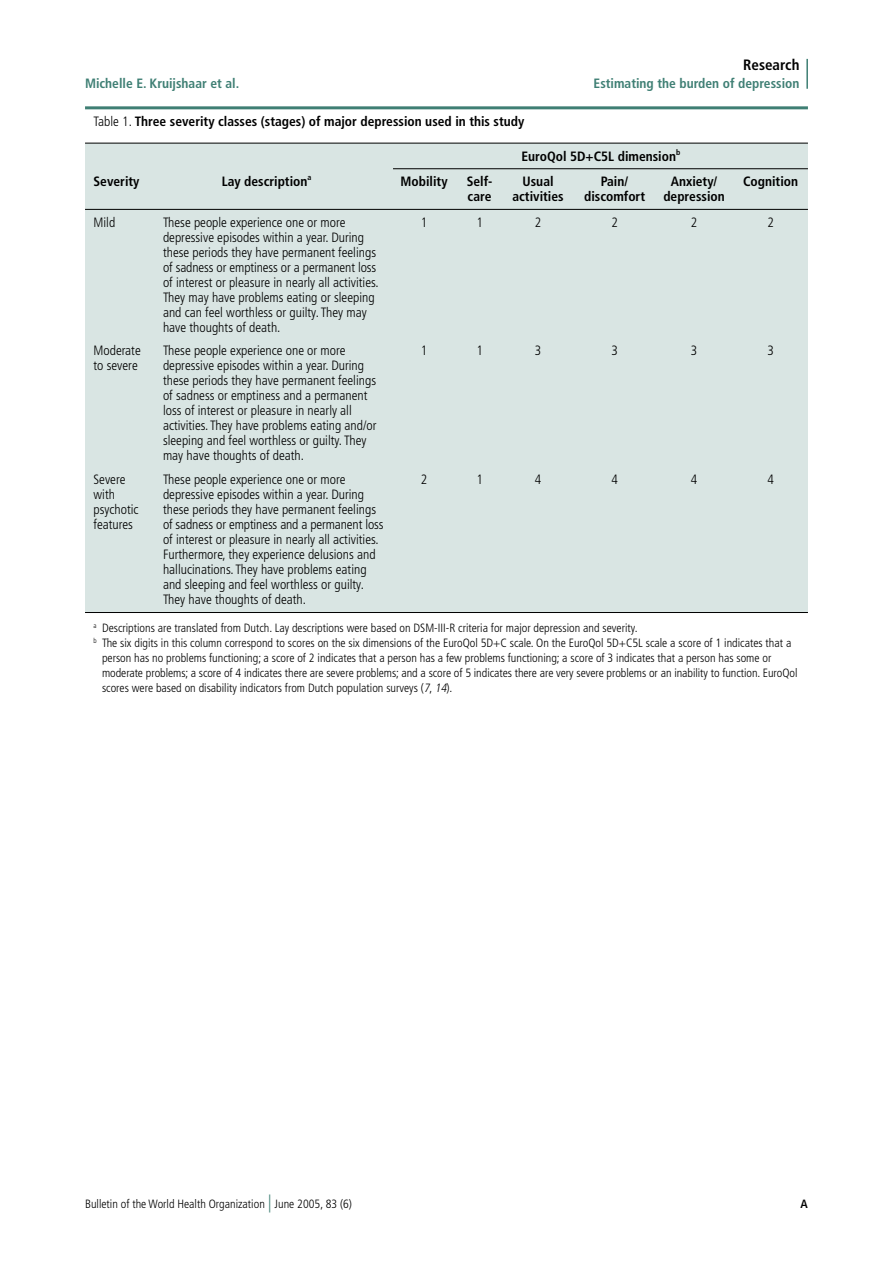
<style>
.page{position:relative;width:893px;height:1263px;background:#fff}
.page>*{position:absolute;margin:0;border:0;box-sizing:border-box;transform-origin:0 0}
.t1{font:700 condensed 15px "Frutiger";color:#000}
._15_-_Texto_da_tabela{font:300 condensed 13.5px/15px "Frutiger";color:#000}
._15_-_Texto_da_tabela-2{font:700 condensed 13.5px "Frutiger";color:#000}
._14_-_Título_da_tabela{font:700 condensed 13.5px "Frutiger";color:#000}
.t2{font:700 condensed 13.5px "Frutiger";color:#3f7f74}
._16_-_Referência_da_tabela{font:300 condensed 12px/15px "Frutiger";color:#000}
.t3{font:700 condensed 12px "Frutiger";color:#000}
.s1{font-weight:300}
.s2{font-style:italic}
.s3{font-size:18px;color:#3f7f74}
</style>
<div class="page">
<hr style="left:806px;top:59px;width:2px;height:30px;background:#3f7f74">
<div style="left:85px;top:143px;width:723px;height:469px;background:#d9e5e3"></div>
<hr style="left:85px;top:106px;width:723px;height:3px;background:#3f7f74">
<hr style="left:85px;top:143px;width:723px;height:1px;background:#000">
<hr style="left:393px;top:168px;width:415px;height:1px;background:#000">
<hr style="left:85px;top:209px;width:723px;height:1px;background:#000">
<hr style="left:85px;top:612px;width:723px;height:1px;background:#000">
<p class="t1" style="left:743px;top:56px;width:58px">Research</p>
<p class="t2" style="left:85px;top:75px;width:156px">Michelle E. Kruijshaar et al.</p>
<p class="t2" style="left:594px;top:75px;width:207px">Estimating the burden of depression</p>
<p class="_14_-_Título_da_tabela" style="left:94px;top:114px;width:432px"><span class="s1">Table 1.</span> Three severity classes (stages) of major depression used in this study</p>
<p class="_15_-_Texto_da_tabela-2" style="left:521px;top:148px;width:160px">EuroQol 5D+C5L dimension<sup>b</sup></p>
<p class="_15_-_Texto_da_tabela-2" style="left:94px;top:173px;width:48px">Severity</p>
<p class="_15_-_Texto_da_tabela-2" style="left:222px;top:173px;width:91px">Lay description<sup>a</sup></p>
<p class="_15_-_Texto_da_tabela-2" style="left:401px;top:173px;width:49px">Mobility</p>
<p class="_15_-_Texto_da_tabela-2" style="left:467px;top:173px;width:27px">Self-</p>
<p class="_15_-_Texto_da_tabela-2" style="left:523px;top:173px;width:33px">Usual</p>
<p class="_15_-_Texto_da_tabela-2" style="left:601px;top:173px;width:29px">Pain/</p>
<p class="_15_-_Texto_da_tabela-2" style="left:671px;top:173px;width:48px">Anxiety/</p>
<p class="_15_-_Texto_da_tabela-2" style="left:743px;top:173px;width:57px">Cognition</p>
<p class="_15_-_Texto_da_tabela-2" style="left:468px;top:188px;width:25px">care</p>
<p class="_15_-_Texto_da_tabela-2" style="left:512px;top:188px;width:53px">activities</p>
<p class="_15_-_Texto_da_tabela-2" style="left:584px;top:188px;width:63px">discomfort</p>
<p class="_15_-_Texto_da_tabela-2" style="left:663px;top:188px;width:63px">depression</p>
<p class="_15_-_Texto_da_tabela" style="left:94px;top:215px;width:23px">Mild</p>
<p class="_15_-_Texto_da_tabela" style="left:163px;top:215px;width:184px">These people experience one or more</p>
<p class="_15_-_Texto_da_tabela" style="left:421px;top:215px;width:8px">1</p>
<p class="_15_-_Texto_da_tabela" style="left:476px;top:215px;width:8px">1</p>
<p class="_15_-_Texto_da_tabela" style="left:535px;top:215px;width:8px">2</p>
<p class="_15_-_Texto_da_tabela" style="left:611px;top:215px;width:8px">2</p>
<p class="_15_-_Texto_da_tabela" style="left:691px;top:215px;width:8px">2</p>
<p class="_15_-_Texto_da_tabela" style="left:767px;top:215px;width:8px">2</p>
<p class="_15_-_Texto_da_tabela" style="left:163px;top:230px;width:217px">depressive episodes within a year. During these periods they have permanent feelings of sadness or emptiness or a permanent loss of interest or pleasure in nearly all activities.<br>They may have problems eating or sleeping and can feel worthless or guilty. They may have thoughts of death.</p>
<p class="_15_-_Texto_da_tabela" style="left:94px;top:343px;width:49px">Moderate</p>
<p class="_15_-_Texto_da_tabela" style="left:163px;top:343px;width:184px">These people experience one or more</p>
<p class="_15_-_Texto_da_tabela" style="left:421px;top:343px;width:8px">1</p>
<p class="_15_-_Texto_da_tabela" style="left:476px;top:343px;width:8px">1</p>
<p class="_15_-_Texto_da_tabela" style="left:535px;top:343px;width:8px">3</p>
<p class="_15_-_Texto_da_tabela" style="left:611px;top:343px;width:8px">3</p>
<p class="_15_-_Texto_da_tabela" style="left:691px;top:343px;width:8px">3</p>
<p class="_15_-_Texto_da_tabela" style="left:767px;top:343px;width:8px">3</p>
<p class="_15_-_Texto_da_tabela" style="left:94px;top:358px;width:46px">to severe</p>
<p class="_15_-_Texto_da_tabela" style="left:163px;top:358px;width:215px">depressive episodes within a year. During these periods they have permanent feelings of sadness or emptiness and a permanent loss of interest or pleasure in nearly all activities. They have problems eating and/or sleeping and feel worthless or guilty. They may have thoughts of death.</p>
<p class="_15_-_Texto_da_tabela" style="left:94px;top:472px;width:34px">Severe</p>
<p class="_15_-_Texto_da_tabela" style="left:163px;top:472px;width:184px">These people experience one or more</p>
<p class="_15_-_Texto_da_tabela" style="left:421px;top:472px;width:8px">2</p>
<p class="_15_-_Texto_da_tabela" style="left:476px;top:472px;width:8px">1</p>
<p class="_15_-_Texto_da_tabela" style="left:535px;top:472px;width:8px">4</p>
<p class="_15_-_Texto_da_tabela" style="left:611px;top:472px;width:8px">4</p>
<p class="_15_-_Texto_da_tabela" style="left:691px;top:472px;width:8px">4</p>
<p class="_15_-_Texto_da_tabela" style="left:767px;top:472px;width:8px">4</p>
<p class="_15_-_Texto_da_tabela" style="left:94px;top:487px;width:23px">with</p>
<p class="_15_-_Texto_da_tabela" style="left:163px;top:487px;width:203px">depressive episodes within a year. During</p>
<p class="_15_-_Texto_da_tabela" style="left:94px;top:502px;width:47px">psychotic</p>
<p class="_15_-_Texto_da_tabela" style="left:163px;top:502px;width:215px">these periods they have permanent feelings</p>
<p class="_15_-_Texto_da_tabela" style="left:94px;top:517px;width:41px">features</p>
<p class="_15_-_Texto_da_tabela" style="left:163px;top:517px;width:222px">of sadness or emptiness and a permanent loss of interest or pleasure in nearly all activities.<br>Furthermore, they experience delusions and hallucinations. They have problems eating and sleeping and feel worthless or guilty.<br>They have thoughts of death.</p>
<p class="_16_-_Referência_da_tabela" style="left:94px;top:620px;width:545px"><sup>a</sup> Descriptions are translated from Dutch. Lay descriptions were based on DSM-III-R criteria for major depression and severity.</p>
<p class="_16_-_Referência_da_tabela" style="left:102px;top:635px;width:697px;text-indent:-9px"><sup>b</sup> The six digits in this column correspond to scores on the six dimensions of the EuroQol 5D+C scale. On the EuroQol 5D+C5L scale a score of 1 indicates that a person has no problems functioning; a score of 2 indicates that a person has a few problems functioning; a score of 3 indicates that a person has some or moderate problems; a score of 4 indicates there are severe problems; and a score of 5 indicates there are very severe problems or an inability to function. EuroQol scores were based on disability indicators from Dutch population surveys (<span class="s2">7</span>, <span class="s2">14</span>).</p>
<p class="_16_-_Referência_da_tabela" style="left:85px;top:1197px;width:268px">Bulletin of the World Health Organization <span class="s3">|</span> June 2005, 83 (6)</p>
<p class="t3" style="left:801px;top:1197px;width:9px">A</p>
</div>
